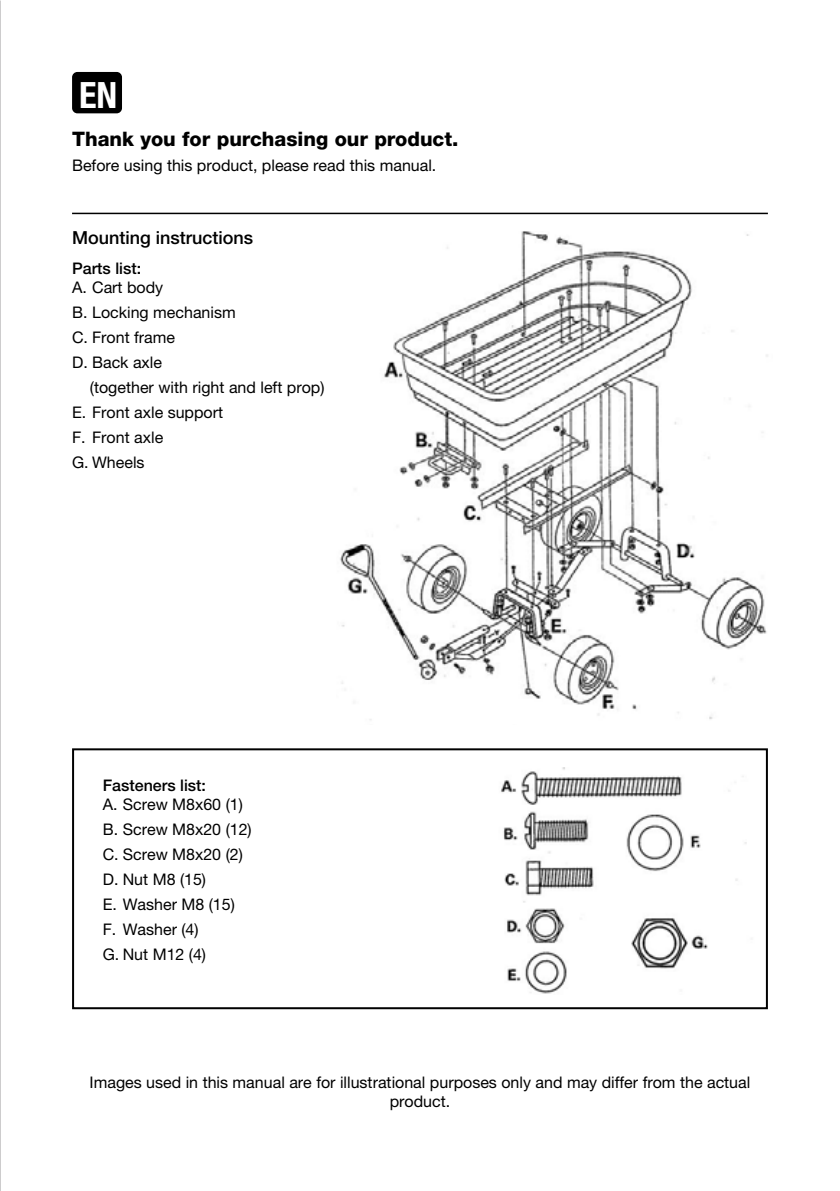
<style>
.page{position:relative;width:840px;height:1191px;background:#fff}
.page>*{position:absolute;margin:0;border:0;box-sizing:border-box;transform-origin:0 0}
.t1{font:700 condensed 36.2px "Helvetica Neue LT Pro";color:#fff}
.t2{font:800 20px "Helvetica Neue LT Pro";color:#000}
.t3{font:500 18px "Helvetica Neue LT Pro";color:#000}
.t4{font:16px/24.8px "Helvetica Neue LT Pro";color:#000}
.t5{font:500 16px "Helvetica Neue LT Pro";color:#000}
</style>
<div class="page">
<img style="left:0;top:0;width:1px;height:62px">
<img style="left:501px;top:767px;width:246px;height:227px">
<img style="left:340px;top:231px;width:428px;height:489px">
<div style="left:295px;top:287px;width:83px;height:134px;background:#fff"></div>
<div style="left:72px;top:748px;width:695px;height:261px;border:2px solid #000"></div>
<hr style="left:72px;top:213px;width:695px;height:1px;background:#000">
<div style="left:72px;top:72px;width:50px;height:41px;background:#000;border-radius:5px"></div>
<h1 class="t1" style="left:79px;top:73px;width:40px">EN</h1>
<p class="t2" style="left:72px;top:127px;width:388px">Thank you for purchasing our product.</p>
<p class="t4" style="left:72px;top:152px;width:365px">Before using this product, please read this manual.</p>
<p class="t3" style="left:72px;top:226px;width:183px">Mounting instructions</p>
<p class="t5" style="left:72px;top:259px;width:71px">Parts list:</p>
<p class="t4" style="left:72px;top:275px;width:165px">A. Cart body<br>B. Locking mechanism<br>C. Front frame<br>D. Back axle</p>
<p class="t4" style="left:72px;top:374px;width:254px;text-indent:18px">(together with right and left prop)<br>E. Front axle support<br>F. Front axle<br>G. Wheels</p>
<p class="t5" style="left:103px;top:776px;width:105px">Fasteners list:</p>
<p class="t4" style="left:103px;top:792px;width:150px">A. Screw M8x60 (1)<br>B. Screw M8x20 (12)<br>C. Screw M8x20 (2)<br>D. Nut M8 (15)<br>E. Washer M8 (15)<br>F. Washer (4)<br>G. Nut M12 (4)</p>
<p class="t4" style="left:90px;top:1072px;width:661px;line-height:19.2px;text-align:center">Images used in this manual are for illustrational purposes only and may differ from the actual product.</p>
</div>
